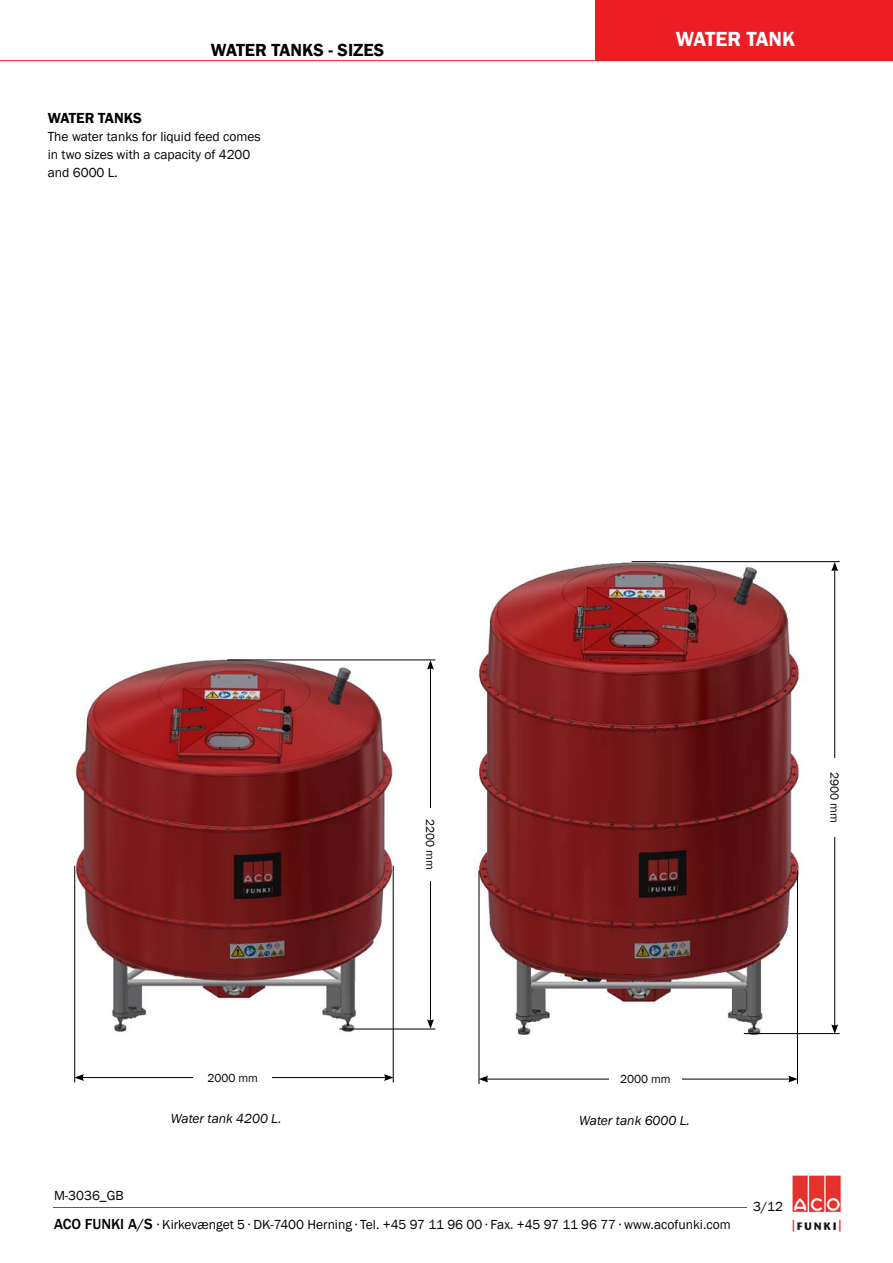
<style>
.page{position:relative;width:893px;height:1263px;background:#fff}
.page>*{position:absolute;margin:0;border:0;box-sizing:border-box;transform-origin:0 0}
.t1{font:600 21px "Franklin Gothic";color:#fff}
.t2{font:600 18px "Franklin Gothic";color:#000}
.t3{font:600 15px "Franklin Gothic";letter-spacing:-.015em;color:#000}
.t4{font:13.5px/18px "Franklin Gothic";color:#000}
.t5{font:italic 13.5px "Franklin Gothic";color:#000}
.t6{font:12px "Franklin Gothic";color:#000}
.s1{font-weight:500;font-size:15px}
</style>
<div class="page">
<hr style="left:0;top:60px;width:893px;height:1px;background:#ed1d24">
<img style="left:792px;top:1175px;width:49px;height:57px">
<hr style="left:53px;top:1207px;width:693px;height:1px;background:#ed1d24">
<div style="left:595px;top:0;width:298px;height:61px;background:#ed1d24"></div>
<img style="left:474px;top:562px;width:360px;height:481px">
<hr style="left:631px;top:561px;width:209px;height:1px;background:#000">
<hr style="left:744px;top:1033px;width:96px;height:1px;background:#000">
<hr style="left:479px;top:870px;width:1px;height:214px;background:#000">
<hr style="left:797px;top:870px;width:1px;height:214px;background:#000">
<hr style="left:486px;top:1079px;width:305px;height:1px;background:#000">
<svg style="left:479px;top:1076px;width:9px;height:6px"></svg>
<svg style="left:788px;top:1076px;width:9px;height:6px"></svg>
<img style="left:73px;top:659px;width:321px;height:383px">
<hr style="left:227px;top:660px;width:208px;height:1px;background:#000">
<hr style="left:340px;top:1029px;width:95px;height:1px;background:#000">
<hr style="left:430px;top:667px;width:1px;height:355px;background:#000">
<svg style="left:427px;top:660px;width:7px;height:10px"></svg>
<svg style="left:427px;top:1019px;width:7px;height:10px"></svg>
<hr style="left:74px;top:866px;width:1px;height:216px;background:#000">
<hr style="left:393px;top:866px;width:1px;height:216px;background:#000">
<hr style="left:82px;top:1077px;width:304px;height:1px;background:#000">
<svg style="left:74px;top:1074px;width:10px;height:7px"></svg>
<svg style="left:384px;top:1074px;width:9px;height:7px"></svg>
<hr style="left:834px;top:569px;width:1px;height:458px;background:#000">
<svg style="left:831px;top:562px;width:7px;height:9px"></svg>
<svg style="left:831px;top:1024px;width:7px;height:10px"></svg>
<div style="left:825px;top:758px;width:19px;height:79px;background:#fff"></div>
<div style="left:609px;top:1069px;width:73px;height:20px;background:#fff"></div>
<div style="left:421px;top:808px;width:19px;height:73px;background:#fff"></div>
<div style="left:193px;top:1068px;width:79px;height:19px;background:#fff"></div>
<h2 class="t2" style="left:211px;top:39px;width:37px">WATER</h2>
<h2 class="t2" style="left:272px;top:39px;width:114px">TANKS - SIZES</h2>
<p class="t3" style="left:48px;top:109px;width:31px">WATER</p>
<p class="t3" style="left:98px;top:109px;width:45px">TANKS</p>
<p class="t4" style="left:48px;top:128px;width:214px">The water tanks for liquid feed comes in two sizes with a capacity of 4200 and 6000 L.</p>
<h1 class="t1" style="left:676px;top:26px;width:121px">WATER TANK</h1>
<p class="t6" style="left:438px;top:819px;width:52px;rotate:90deg">2200 mm</p>
<p class="t6" style="left:842px;top:772px;width:52px;rotate:90deg">2900 mm</p>
<p class="t6" style="left:207px;top:1070px;width:52px">2000 mm</p>
<p class="t5" style="left:171px;top:1110px;width:112px">Water tank 4200 L.</p>
<p class="t5" style="left:579px;top:1111px;width:112px">Water tank 6000 L.</p>
<p class="t6" style="left:620px;top:1072px;width:52px">2000 mm</p>
<p class="t4" style="left:54px;top:1187px;width:71px">M-3036_GB</p>
<p class="t4" style="left:54px;top:1216px;width:678px"><span class="s1">ACO FUNKI A/S</span> ∙ Kirkevænget 5 ∙ DK-7400 Herning ∙ Tel. +45 97 11 96 00 ∙ Fax. +45 97 11 96 77 ∙ www.acofunki.com</p>
<p class="t4" style="left:753px;top:1198px;width:31px">3/12</p>
</div>
